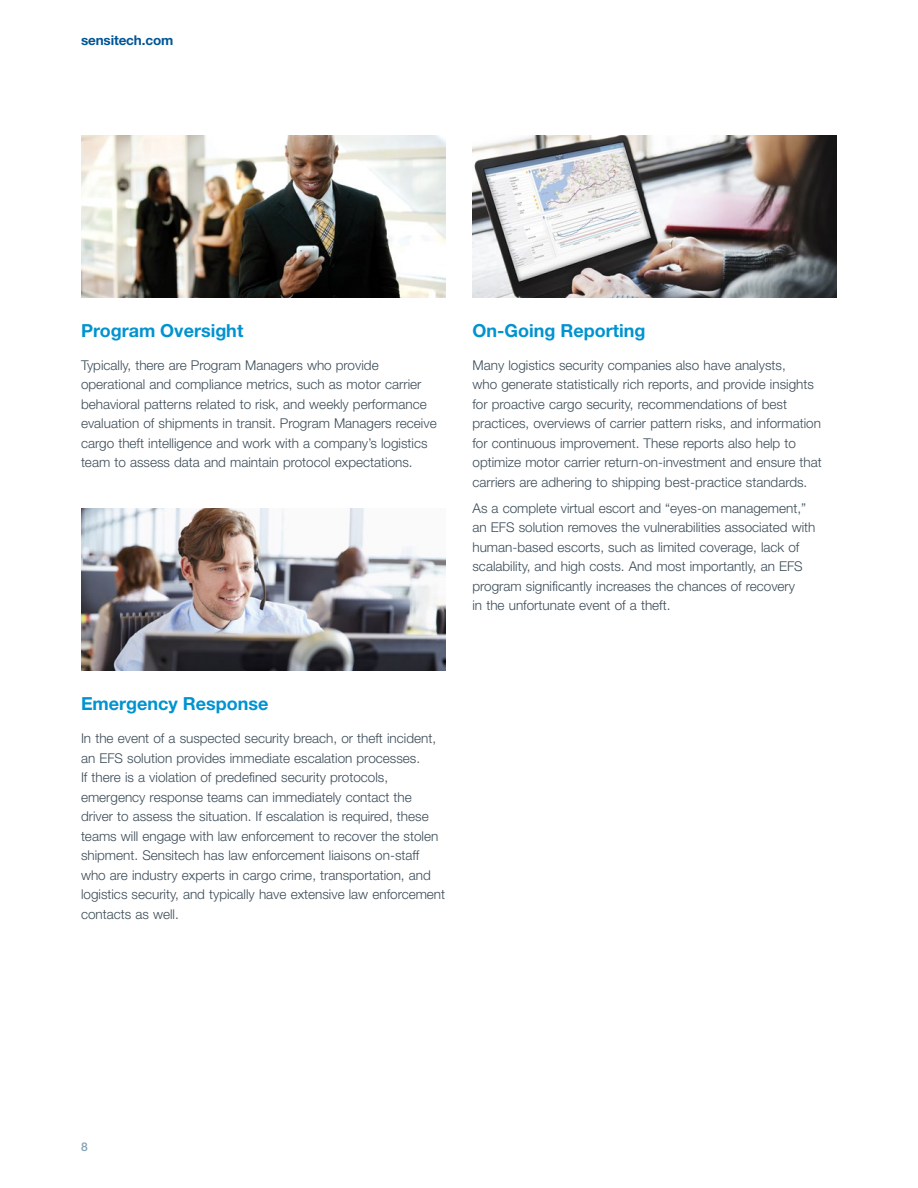
<style>
.page{position:relative;width:918px;height:1188px;background:#fff}
.page>*{position:absolute;margin:0;border:0;box-sizing:border-box;transform-origin:0 0}
.t1{font:700 18px "Helvetica Neue LT Std";color:#0093d0}
.t2{font:300 13.5px/19.5px "Helvetica Neue LT Std";color:#3c4c58}
.t3{font:700 13.5px "Helvetica Neue LT Std";letter-spacing:-.01em;color:#005596}
.t4{font:500 12px "Helvetica Neue LT Std";color:#80a1b6}
</style>
<div class="page">
<img style="left:81px;top:135px;width:365px;height:162px">
<img style="left:81px;top:509px;width:365px;height:162px">
<img style="left:472px;top:135px;width:365px;height:162px">
<p class="t3" style="left:81px;top:32px;width:94px">sensitech.com</p>
<h1 class="t1" style="left:81px;top:319px;width:164px">Program Oversight</h1>
<p class="t2" style="left:81px;top:355px;width:357px">Typically, there are Program Managers who provide operational and compliance metrics, such as motor carrier behavioral patterns related to risk, and weekly performance evaluation of shipments in transit. Program Managers receive cargo theft intelligence and work with a company’s logistics team to assess data and maintain protocol expectations.</p>
<h1 class="t1" style="left:472px;top:319px;width:174px">On-Going Reporting</h1>
<p class="t2" style="left:472px;top:355px;width:351px">Many logistics security companies also have analysts,<br>who generate statistically rich reports, and provide insights for proactive cargo security, recommendations of best practices, overviews of carrier pattern risks, and information for continuous improvement. These reports also help to optimize motor carrier return-on-investment and ensure that carriers are adhering to shipping best-practice standards.</p>
<p class="t2" style="left:472px;top:498px;width:344px">As a complete virtual escort and “eyes-on management,” an EFS solution removes the vulnerabilities associated with human-based escorts, such as limited coverage, lack of scalability, and high costs. And most importantly, an EFS program significantly increases the chances of recovery<br>in the unfortunate event of a theft.</p>
<h1 class="t1" style="left:81px;top:693px;width:189px">Emergency Response</h1>
<p class="t2" style="left:81px;top:728px;width:366px">In the event of a suspected security breach, or theft incident, an EFS solution provides immediate escalation processes.<br>If there is a violation of predefined security protocols, emergency response teams can immediately contact the driver to assess the situation. If escalation is required, these teams will engage with law enforcement to recover the stolen shipment. Sensitech has law enforcement liaisons on-staff who are industry experts in cargo crime, transportation, and logistics security, and typically have extensive law enforcement contacts as well.</p>
<p class="t4" style="left:81px;top:1140px;width:8px">8</p>
</div>
